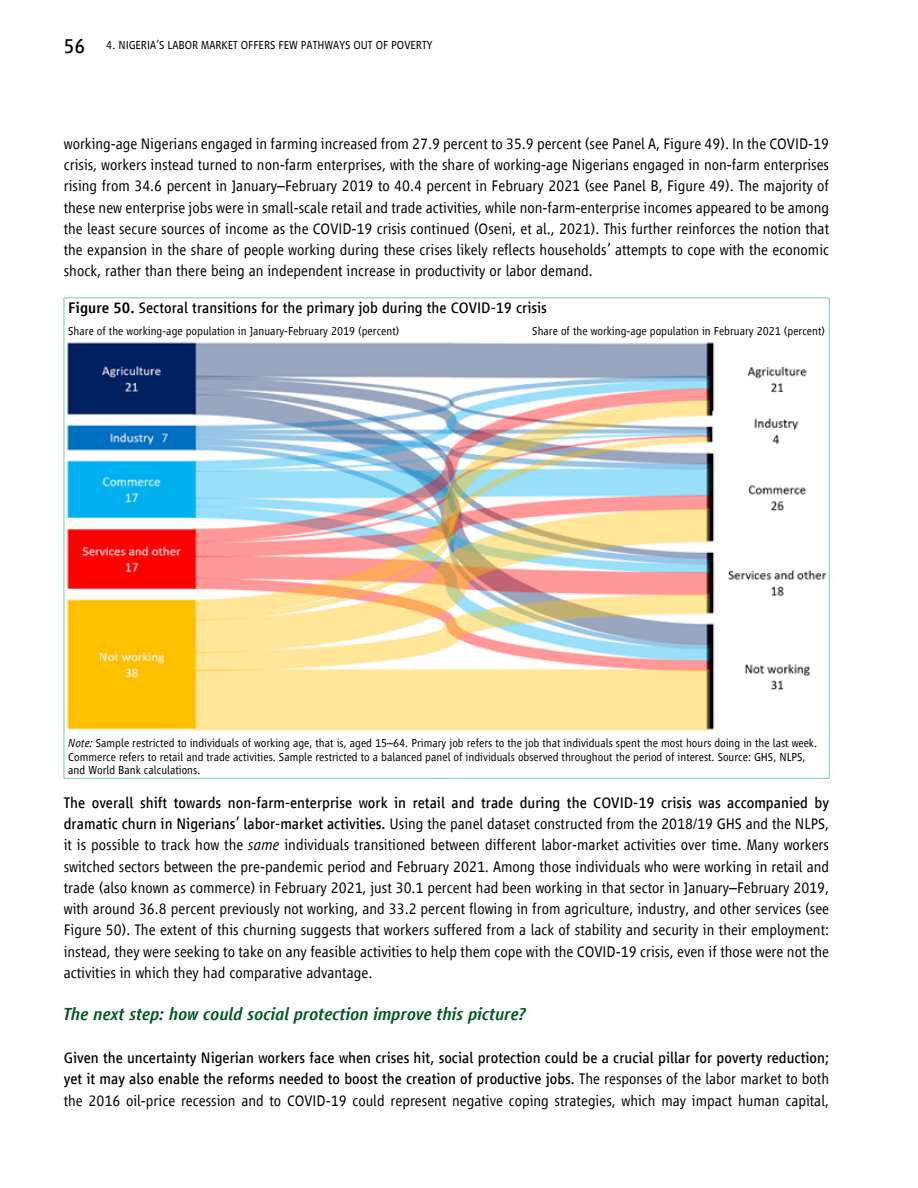
<style>
.page{position:relative;width:918px;height:1188px;background:#fff}
.page>*{position:absolute;margin:0;border:0;box-sizing:border-box;transform-origin:0 0}
.t1{font:italic 500 18px "Vialog LT Com";color:#005826}
.t2{font:300 15.75px/21.3px "Vialog LT Com";color:#000;text-align:justify}
.t3{font:15.75px/21.3px "Vialog LT Com";color:#000;text-align:justify}
.t4{font:300 12px/13.5px "Vialog LT Com";color:#000}
.s1{font-weight:400;font-size:21px}
.s2{font-weight:500}
.s3{font-style:italic}
.s4{font-weight:400}
.s5{font-weight:300}
</style>
<div class="page">
<hr style="left:64px;top:298px;width:383px;height:1px;background:#82ca9c">
<svg style="left:64px;top:298px;width:1px;height:41px"></svg>
<hr style="left:447px;top:298px;width:383px;height:1px;background:#82ca9c">
<svg style="left:829px;top:298px;width:1px;height:41px"></svg>
<hr style="left:64px;top:339px;width:1px;height:395px;background:#82ca9c">
<hr style="left:829px;top:339px;width:1px;height:395px;background:#82ca9c">
<hr style="left:64px;top:734px;width:1px;height:44px;background:#82ca9c">
<hr style="left:829px;top:734px;width:1px;height:44px;background:#82ca9c">
<hr style="left:64px;top:778px;width:383px;height:1px;background:#82ca9c">
<hr style="left:447px;top:778px;width:383px;height:1px;background:#82ca9c">
<img style="left:67px;top:342px;width:760px;height:389px">
<p class="t4" style="left:64px;top:39px;width:68px"><span class="s1">56</span> 4. Nigeria</p>
<p class="t4" style="left:156px;top:39px;width:19px">’s labor</p>
<p class="t4" style="left:201px;top:39px;width:8px">market</p>
<p class="t4" style="left:241px;top:39px;width:7px">offers</p>
<p class="t4" style="left:279px;top:39px;width:8px">few</p>
<p class="t4" style="left:301px;top:39px;width:7px">pathways</p>
<p class="t4" style="left:353px;top:39px;width:8px">out</p>
<p class="t4" style="left:376px;top:39px;width:23px">of poverty</p>
<p class="t2" style="left:64px;top:133px;width:767px">working-age Nigerians engaged in farming increased from 27.9 percent to 35.9 percent (see Panel A, Figure 49). In the COVID-19 crisis, workers instead turned to non-farm enterprises, with the share of working-age Nigerians engaged in non-farm enterprises rising from 34.6 percent in January–February 2019 to 40.4 percent in February 2021 (see Panel B, Figure 49). The majority of these new enterprise jobs were in small-scale retail and trade activities, while non-farm-enterprise incomes appeared to be among the least secure sources of income as the COVID-19 crisis continued (Oseni, et al., 2021). This further reinforces the notion that the expansion in the share of people working during these crises likely reflects households’ attempts to cope with the economic shock, rather than there being an independent increase in productivity or labor demand.</p>
<p class="t3" style="left:68px;top:297px;width:480px"><span class="s2">Figure 50.</span> Sectoral transitions for the primary job during the COVID-19 crisis</p>
<p class="t4" style="left:68px;top:324px;width:333px">Share of the working-age population in January-February 2019 (percent)</p>
<p class="t4" style="left:532px;top:324px;width:294px">Share of the working-age population in February 2021 (percent)</p>
<p class="t4" style="left:68px;top:736px;width:750px"><span class="s3">Note:</span> Sample restricted to individuals of working age, that is, aged 15–64. Primary job refers to the job that individuals spent the most hours doing in the last week.<br>Commerce refers to retail and trade activities. Sample restricted to a balanced panel of individuals observed throughout the period of interest. Source: GHS, NLPS, and World Bank calculations.</p>
<p class="t2" style="left:64px;top:792px;width:767px"><span class="s4">The overall shift towards non-farm-enterprise work in retail and trade during the COVID-19 crisis was accompanied by dramatic churn in Nigerians’ labor-market activities.</span> Using the panel dataset constructed from the 2018/19 GHS and the NLPS, it is possible to track how the <span class="s3">same</span> individuals transitioned between different labor-market activities over time. Many workers switched sectors between the pre-pandemic period and February 2021. Among those individuals who were working in retail and trade (also known as commerce) in February 2021, just 30.1 percent had been working in that sector in January–February 2019, with around 36.8 percent previously not working, and 33.2 percent flowing in from agriculture, industry, and other services (see Figure 50). The extent of this churning suggests that workers suffered from a lack of stability and security in their employment: instead, they were seeking to take on any feasible activities to help them cope with the COVID-19 crisis, even if those were not the activities in which they had comparative advantage.</p>
<p class="t1" style="left:64px;top:1005px;width:464px">The next step: how could social protection improve this picture?</p>
<p class="t3" style="left:64px;top:1047px;width:767px">Given the uncertainty Nigerian workers face when crises hit, social protection could be a crucial pillar for poverty reduction; yet it may also enable the reforms needed to boost the creation of productive jobs. <span class="s5">The responses of the labor market to both the 2016 oil-price recession and to COVID-19 could represent negative coping strategies, which may impact human capital,</span></p>
</div>
